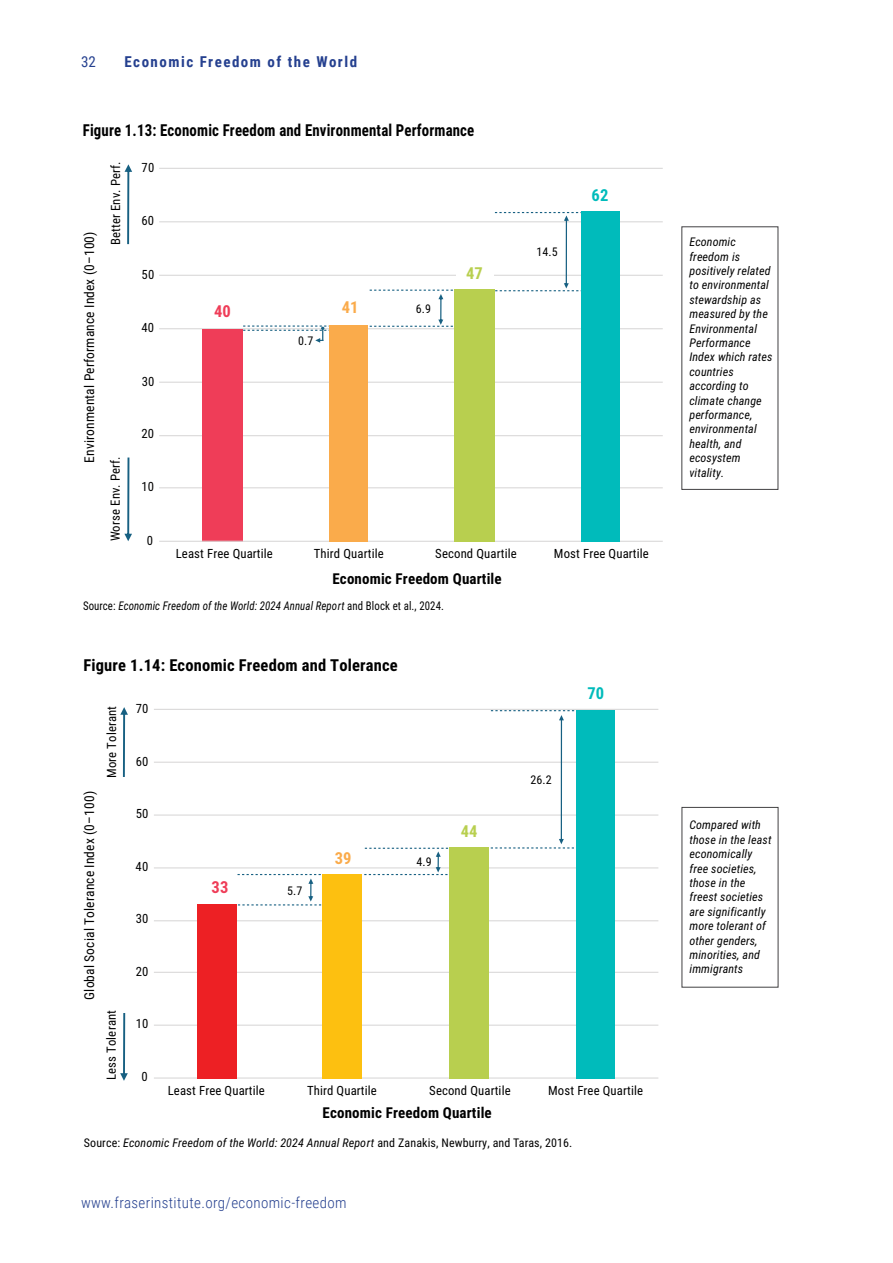
<style>
.page{position:relative;width:893px;height:1263px;background:#fff}
.page>*{position:absolute;margin:0;border:0;box-sizing:border-box;transform-origin:0 0}
.t1{font:700 16.5px "Roboto Condensed";letter-spacing:.01em;color:#000;scale:.9 1}
.t2{font:700 16.5px "Roboto Condensed";letter-spacing:.01em;color:#000}
.t3{font:700 16.5px "Roboto Condensed";color:#ef3d58}
.t4{font:700 16.5px "Roboto Condensed";color:#faab4b}
.t5{font:700 16.5px "Roboto Condensed";color:#0bb}
.t6{font:700 16.5px "Roboto Condensed";color:#b8cf4f}
.t7{font:700 15px "Roboto Condensed";letter-spacing:.01em;color:#000}
.t8{font:300 15px "Roboto Condensed";letter-spacing:.025em;color:#25408f}
.t9{font:700 15px "Roboto Condensed";letter-spacing:.1em;color:#25408f}
.t10{font:15px "Roboto Condensed";color:#25408f}
.t11{font:13.5px "Roboto Condensed";letter-spacing:.01em;color:#000}
.t12{font:12.75px "Roboto Condensed";letter-spacing:.01em;color:#000}
.t13{font:italic 12px/14.4px "Roboto Condensed";letter-spacing:.01em;color:#000}
.t14{font:italic 12px "Roboto Condensed";letter-spacing:.01em;color:#000;scale:.9 1}
.t15{font:12px "Roboto Condensed";color:#000}
.s1{font-style:normal}
</style>
<div class="page">
<hr style="left:159px;top:487px;width:504px;height:1px;background:#dad9d9">
<hr style="left:159px;top:435px;width:504px;height:1px;background:#dad9d9">
<hr style="left:159px;top:382px;width:504px;height:1px;background:#dad9d9">
<hr style="left:159px;top:328px;width:504px;height:1px;background:#dad9d9">
<hr style="left:159px;top:275px;width:504px;height:1px;background:#dad9d9">
<hr style="left:159px;top:221px;width:504px;height:1px;background:#dad9d9">
<hr style="left:159px;top:168px;width:504px;height:1px;background:#dad9d9">
<div style="left:202px;top:329px;width:40px;height:213px;background:#ef3d58"></div>
<hr style="left:159px;top:541px;width:504px;height:1px;background:#dad9d9">
<svg style="left:495px;top:212px;width:86px;height:79px"></svg>
<svg style="left:125px;top:164px;width:7px;height:80px"></svg>
<svg style="left:124px;top:457px;width:8px;height:84px"></svg>
<svg style="left:370px;top:290px;width:83px;height:37px"></svg>
<div style="left:456px;top:257px;width:38px;height:29px;background:#fff"></div>
<div style="left:581px;top:212px;width:39px;height:330px;background:#0bb"></div>
<div style="left:454px;top:289px;width:40px;height:253px;background:#b8cf4f"></div>
<div style="left:329px;top:325px;width:39px;height:217px;background:#faab4b"></div>
<svg style="left:243px;top:325px;width:86px;height:18px"></svg>
<hr style="left:154px;top:1024px;width:504px;height:2px;background:#dad9d9">
<hr style="left:154px;top:972px;width:504px;height:1px;background:#dad9d9">
<hr style="left:154px;top:920px;width:504px;height:1px;background:#dad9d9">
<hr style="left:154px;top:867px;width:504px;height:1px;background:#dad9d9">
<hr style="left:154px;top:814px;width:504px;height:2px;background:#dad9d9">
<hr style="left:154px;top:762px;width:504px;height:1px;background:#dad9d9">
<hr style="left:154px;top:709px;width:504px;height:1px;background:#dad9d9">
<hr style="left:154px;top:1077px;width:504px;height:1px;background:#dad9d9">
<svg style="left:120px;top:707px;width:8px;height:70px"></svg>
<svg style="left:120px;top:1013px;width:8px;height:68px"></svg>
<svg style="left:491px;top:710px;width:85px;height:138px"></svg>
<svg style="left:364px;top:848px;width:85px;height:27px"></svg>
<svg style="left:238px;top:874px;width:84px;height:31px"></svg>
<div style="left:197px;top:904px;width:40px;height:175px;background:#ed2024"></div>
<div style="left:322px;top:874px;width:40px;height:205px;background:#fdc010"></div>
<div style="left:449px;top:847px;width:40px;height:232px;background:#b8cf4f"></div>
<div style="left:576px;top:710px;width:38px;height:369px;background:#0bb"></div>
<p class="t10" style="left:81px;top:51px;width:16px">32</p>
<p class="t9" style="left:125px;top:51px;width:234px">Economic Freedom of the World</p>
<p class="t1" style="left:83px;top:118px;width:436px">Figure 1.13: Economic Freedom and Environmental Performance</p>
<p class="t11" style="left:80px;top:462px;width:233px;rotate:-90deg">Environmental Performance Index (0–100)</p>
<p class="t12" style="left:107px;top:245px;width:85px;rotate:-90deg">Better Env. Perf.</p>
<p class="t12" style="left:107px;top:541px;width:87px;rotate:-90deg">Worse Env. Perf.</p>
<p class="t12" style="left:142px;top:158px;width:14px">70</p>
<p class="t12" style="left:141px;top:212px;width:14px">60</p>
<p class="t12" style="left:142px;top:265px;width:14px">50</p>
<p class="t12" style="left:141px;top:319px;width:14px">40</p>
<p class="t12" style="left:142px;top:372px;width:14px">30</p>
<p class="t12" style="left:141px;top:424px;width:14px">20</p>
<p class="t12" style="left:142px;top:478px;width:14px">10</p>
<p class="t12" style="left:147px;top:531px;width:8px">0</p>
<p class="t3" style="left:214px;top:300px;width:18px">40</p>
<p class="t4" style="left:342px;top:296px;width:18px">41</p>
<p class="t15" style="left:298px;top:332px;width:17px">0.7</p>
<p class="t15" style="left:416px;top:300px;width:17px">6.9</p>
<p class="t6" style="left:466px;top:261px;width:18px">47</p>
<p class="t15" style="left:536px;top:243px;width:23px">14.5</p>
<p class="t5" style="left:592px;top:184px;width:18px">62</p>
<p class="t12" style="left:176px;top:545px;width:99px">Least Free Quartile</p>
<p class="t12" style="left:314px;top:545px;width:71px">Third Quartile</p>
<p class="t12" style="left:435px;top:545px;width:83px">Second Quartile</p>
<p class="t12" style="left:554px;top:545px;width:96px">Most Free Quartile</p>
<p class="t7" style="left:332px;top:569px;width:171px">Economic Freedom Quartile</p>
<p class="t14" style="left:83px;top:598px;width:402px"><span class="s1">Source:</span> Economic Freedom of the World: 2024 Annual Report <span class="s1">and Block et al., 2024.</span></p>
<p class="t2" style="left:83px;top:654px;width:316px">Figure 1.14: Economic Freedom and Tolerance</p>
<p class="t11" style="left:80px;top:1000px;width:210px;rotate:-90deg">Global Social Tolerance Index (0–100)</p>
<p class="t12" style="left:103px;top:778px;width:74px;rotate:-90deg">More Tolerant</p>
<p class="t12" style="left:102px;top:1080px;width:71px;rotate:-90deg">Less Tolerant</p>
<p class="t12" style="left:136px;top:699px;width:14px">70</p>
<p class="t12" style="left:136px;top:752px;width:14px">60</p>
<p class="t12" style="left:136px;top:805px;width:14px">50</p>
<p class="t12" style="left:136px;top:858px;width:14px">40</p>
<p class="t12" style="left:136px;top:909px;width:14px">30</p>
<p class="t12" style="left:136px;top:962px;width:14px">20</p>
<p class="t12" style="left:136px;top:1015px;width:14px">10</p>
<p class="t12" style="left:141px;top:1068px;width:8px">0</p>
<p class="t3" style="left:212px;top:876px;width:18px">33</p>
<p class="t15" style="left:287px;top:882px;width:17px">5.7</p>
<p class="t4" style="left:335px;top:846px;width:18px">39</p>
<p class="t15" style="left:417px;top:853px;width:17px">4.9</p>
<p class="t6" style="left:461px;top:820px;width:18px">44</p>
<p class="t15" style="left:530px;top:771px;width:23px">26.2</p>
<p class="t5" style="left:587px;top:681px;width:18px">70</p>
<p class="t12" style="left:168px;top:1081px;width:99px">Least Free Quartile</p>
<p class="t12" style="left:307px;top:1081px;width:71px">Third Quartile</p>
<p class="t12" style="left:429px;top:1081px;width:83px">Second Quartile</p>
<p class="t12" style="left:548px;top:1081px;width:96px">Most Free Quartile</p>
<p class="t7" style="left:322px;top:1102px;width:171px">Economic Freedom Quartile</p>
<p class="t13" style="left:84px;top:1135px;width:490px"><span class="s1">Source:</span> Economic Freedom of the World: 2024 Annual Report <span class="s1">and Zanakis, Newburry, and Taras, 2016.</span></p>
<p class="t8" style="left:81px;top:1192px;width:267px">www.fraserinstitute.org/economic-freedom</p>
<p class="t13" style="left:689px;top:234px;width:85px">Economic freedom is positively related to environmental stewardship as measured by the<br>Environmental<br>Performance<br>Index which rates countries according to climate change performance, environmental health, and ecosystem vitality.</p>
<p class="t13" style="left:689px;top:817px;width:84px">Compared with those in the least economically free societies, those in the freest societies are significantly more tolerant of other genders, minorities, and immigrants</p>
</div>
